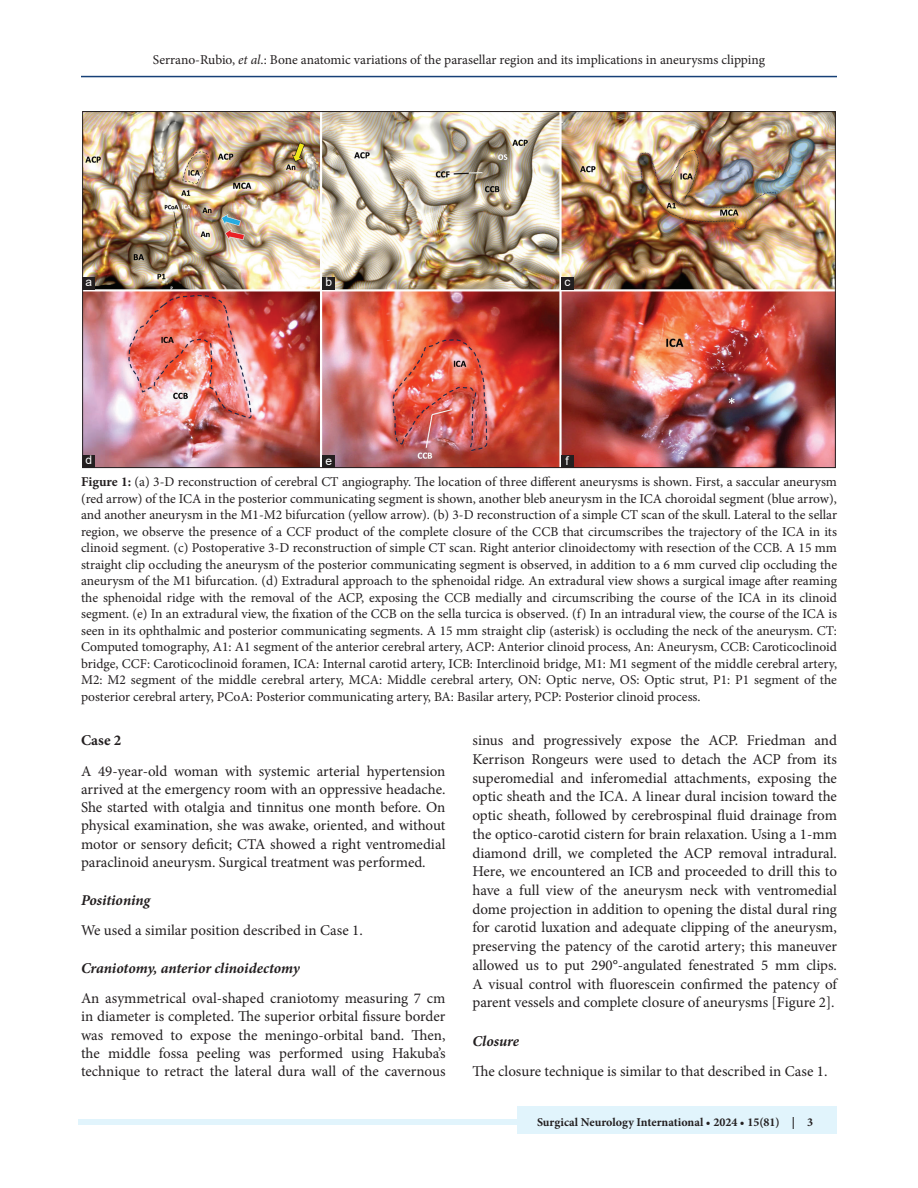
<style>
.page{position:relative;width:918px;height:1188px;background:#fff}
.page>*{position:absolute;margin:0;border:0;box-sizing:border-box;transform-origin:0 0}
.TX{font:15px/18.8px "Minion Pro";color:#231f20;text-align:justify}
.t1{font:italic 700 15px "Minion Pro";letter-spacing:-.005em;color:#231f20}
.t2{font:700 15px "Minion Pro";color:#231f20}
.FGC{font:13.5px/16.5px "Minion Pro";color:#231f20;text-align:justify}
.JF{font:700 12px "Minion Pro";color:#231f20}
.LABEL{font:12px "Arial";color:#fff}
.s1{font-style:italic}
.s2{font-weight:700}
</style>
<div class="page">
<hr style="left:81px;top:76px;width:756px;height:1px;background:#164077">
<div style="left:78px;top:1119px;width:756px;height:6px;background:#e1f4fc"></div>
<div style="left:518px;top:1106px;width:319px;height:28px;background:#e1f4fc"></div>
<img style="left:84px;top:113px;width:750px;height:353px">
<div style="left:323px;top:277px;width:12px;height:13px;background:#231f20"></div>
<div style="left:561px;top:277px;width:13px;height:13px;background:#231f20"></div>
<div style="left:83px;top:277px;width:12px;height:13px;background:#231f20"></div>
<div style="left:83px;top:455px;width:12px;height:13px;background:#231f20"></div>
<div style="left:323px;top:455px;width:12px;height:13px;background:#231f20"></div>
<div style="left:561px;top:455px;width:13px;height:13px;background:#231f20"></div>
<p class="FGC" style="left:153px;top:51px;width:614px">Serrano-Rubio, <span class="s1">et al</span>.: Bone anatomic variations of the parasellar region and its implications in aneurysms clipping</p>
<p class="LABEL" style="left:86px;top:274px;width:8px">a</p>
<p class="LABEL" style="left:326px;top:274px;width:8px">b</p>
<p class="LABEL" style="left:564px;top:274px;width:7px">c</p>
<p class="LABEL" style="left:86px;top:452px;width:8px">d</p>
<p class="LABEL" style="left:326px;top:452px;width:8px">e</p>
<p class="LABEL" style="left:566px;top:452px;width:5px">f</p>
<p class="FGC" style="left:81px;top:474px;width:758px"><span class="s2">Figure 1:</span> (a) 3-D reconstruction of cerebral CT angiography. The location of three different aneurysms is shown. First, a saccular aneurysm (red arrow) of the ICA in the posterior communicating segment is shown, another bleb aneurysm in the ICA choroidal segment (blue arrow), and another aneurysm in the M1-M2 bifurcation (yellow arrow). (b) 3-D reconstruction of a simple CT scan of the skull. Lateral to the sellar region, we observe the presence of a CCF product of the complete closure of the CCB that circumscribes the trajectory of the ICA in its clinoid segment. (c) Postoperative 3-D reconstruction of simple CT scan. Right anterior clinoidectomy with resection of the CCB. A 15 mm straight clip occluding the aneurysm of the posterior communicating segment is observed, in addition to a 6 mm curved clip occluding the aneurysm of the M1 bifurcation. (d) Extradural approach to the sphenoidal ridge. An extradural view shows a surgical image after reaming the sphenoidal ridge with the removal of the ACP, exposing the CCB medially and circumscribing the course of the ICA in its clinoid segment. (e) In an extradural view, the fixation of the CCB on the sella turcica is observed. (f) In an intradural view, the course of the ICA is seen in its ophthalmic and posterior communicating segments. A 15 mm straight clip (asterisk) is occluding the neck of the aneurysm. CT:<br>Computed tomography, A1: A1 segment of the anterior cerebral artery, ACP: Anterior clinoid process, An: Aneurysm, CCB: Caroticoclinoid bridge, CCF: Caroticoclinoid foramen, ICA: Internal carotid artery, ICB: Interclinoid bridge, M1: M1 segment of the middle cerebral artery, M2: M2 segment of the middle cerebral artery, MCA: Middle cerebral artery, ON: Optic nerve, OS: Optic strut, P1: P1 segment of the posterior cerebral artery, PCoA: Posterior communicating artery, BA: Basilar artery, PCP: Posterior clinoid process.</p>
<h2 class="t2" style="left:81px;top:730px;width:42px">Case 2</h2>
<p class="TX" style="left:81px;top:762px;width:366px;line-height:18.3px">A 49-year-old woman with systemic arterial hypertension arrived at the emergency room with an oppressive headache.<br>She started with otalgia and tinnitus one month before. On physical examination, she was awake, oriented, and without motor or sensory deficit; CTA showed a right ventromedial paraclinoid aneurysm. Surgical treatment was performed.</p>
<h3 class="t1" style="left:81px;top:889px;width:71px">Positioning</h3>
<p class="TX" style="left:81px;top:921px;width:283px">We used a similar position described in Case 1.</p>
<h3 class="t1" style="left:81px;top:957px;width:220px">Craniotomy, anterior clinoidectomy</h3>
<p class="TX" style="left:81px;top:989px;width:366px;line-height:18.3px">An asymmetrical oval-shaped craniotomy measuring 7 cm in diameter is completed. The superior orbital fissure border was removed to expose the meningo-orbital band. Then, the middle fossa peeling was performed using Hakuba’s technique to retract the lateral dura wall of the cavernous</p>
<p class="TX" style="left:472px;top:731px;width:366px">sinus and progressively expose the ACP. Friedman and Kerrison Rongeurs were used to detach the ACP from its superomedial and inferomedial attachments, exposing the optic sheath and the ICA. A linear dural incision toward the optic sheath, followed by cerebrospinal fluid drainage from the optico-carotid cistern for brain relaxation. Using a 1-mm diamond drill, we completed the ACP removal intradural.<br>Here, we encountered an ICB and proceeded to drill this to have a full view of the aneurysm neck with ventromedial dome projection in addition to opening the distal dural ring for carotid luxation and adequate clipping of the aneurysm, preserving the patency of the carotid artery; this maneuver allowed us to put 290°-angulated fenestrated 5 mm clips.<br>A visual control with fluorescein confirmed the patency of parent vessels and complete closure of aneurysms [Figure 2].</p>
<h3 class="t1" style="left:472px;top:1030px;width:48px">Closure</h3>
<p class="TX" style="left:472px;top:1062px;width:356px">The closure technique is similar to that described in Case 1.</p>
<p class="JF" style="left:537px;top:1113px;width:278px">Surgical Neurology International • 2024 • 15(81) | 3</p>
</div>
